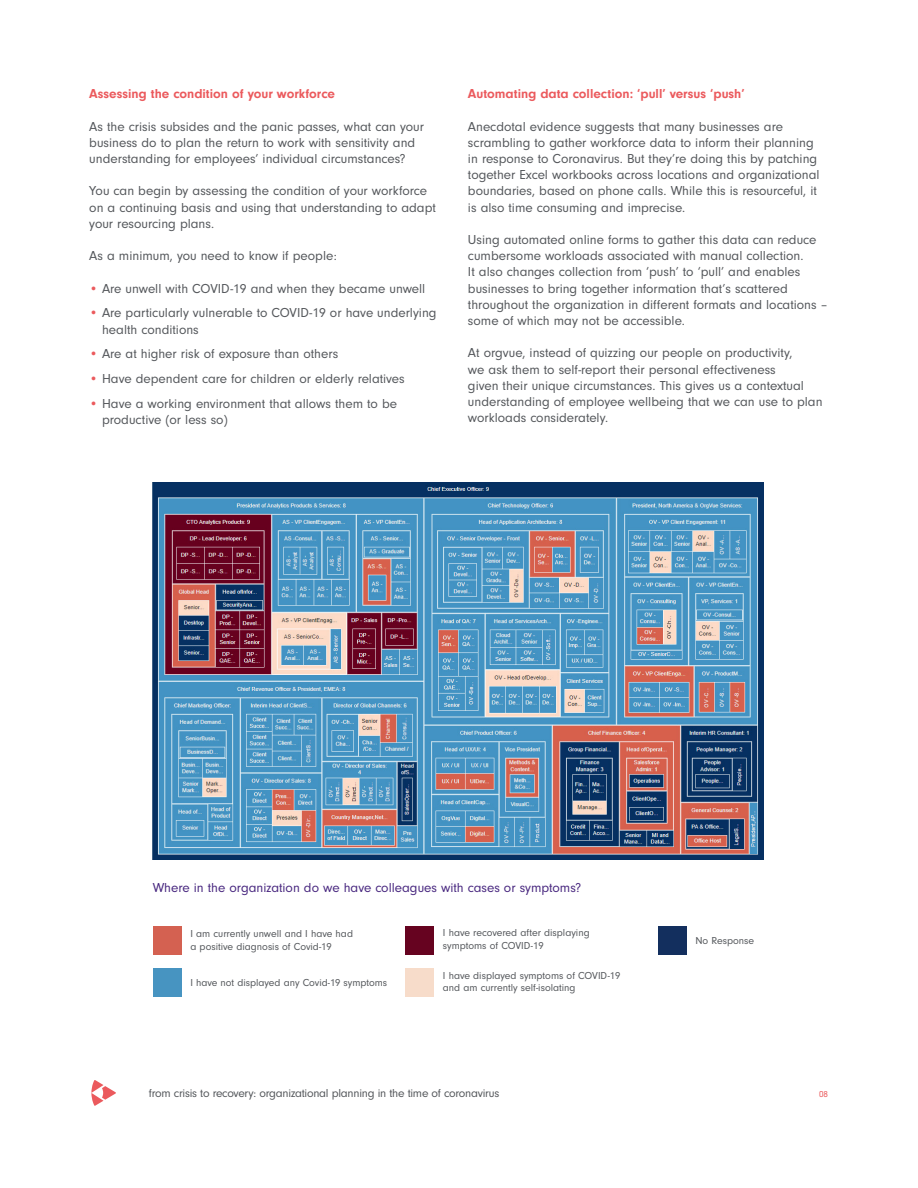
<style>
.page{position:relative;width:918px;height:1188px;background:#fff}
.page>*{position:absolute;margin:0;border:0;box-sizing:border-box;transform-origin:0 0}
.t1{font:13.5px/16.2px "Neuzeit Gro";color:#54575b}
.t2{font:700 13.5px "Neuzeit Gro";color:#eb5a5d}
.t3{font:13.5px "Neuzeit Gro";color:#48277f}
.t4{font:12px "Neuzeit Gro";letter-spacing:-.02em;color:#54575b}
.t5{font:10.5px/12.6px "Neuzeit Gro";color:#54575b}
.t6{font:9px "Neuzeit Gro";color:#eb5a5d}
.s1{color:#eb5a5d}
</style>
<div class="page">
<svg style="left:91px;top:1080px;width:25px;height:26px"></svg>
<img style="left:153px;top:482px;width:611px;height:377px">
<div style="left:405px;top:968px;width:29px;height:29px;background:#f7dcca"></div>
<div style="left:658px;top:926px;width:29px;height:29px;background:#132f5e"></div>
<div style="left:153px;top:968px;width:29px;height:29px;background:#4794c1"></div>
<div style="left:153px;top:926px;width:29px;height:29px;background:#d46151"></div>
<div style="left:405px;top:926px;width:29px;height:29px;background:#660320"></div>
<p class="t2" style="left:89px;top:86px;width:247px">Assessing the condition of your workforce</p>
<p class="t1" style="left:89px;top:118px;width:336px">As the crisis subsides and the panic passes, what can your business do to plan the return to work with sensitivity and understanding for employees’ individual circumstances?</p>
<p class="t1" style="left:89px;top:183px;width:348px">You can begin by assessing the condition of your workforce on a continuing basis and using that understanding to adapt your resourcing plans.</p>
<p class="t1" style="left:89px;top:248px;width:249px">As a minimum, you need to know if people:</p>
<p class="t1" style="left:89px;top:280px;width:338px"><span class="s1">•</span> Are unwell with COVID-19 and when they became unwell</p>
<p class="t1" style="left:102px;top:305px;width:336px;text-indent:-13px"><span class="s1">•</span> Are particularly vulnerable to COVID-19 or have underlying health conditions</p>
<p class="t1" style="left:89px;top:346px;width:250px"><span class="s1">•</span> Are at higher risk of exposure than others</p>
<p class="t1" style="left:89px;top:371px;width:317px"><span class="s1">•</span> Have dependent care for children or elderly relatives</p>
<p class="t1" style="left:102px;top:395px;width:296px;text-indent:-13px"><span class="s1">•</span> Have a working environment that allows them to be productive (or less so)</p>
<p class="t2" style="left:468px;top:86px;width:278px">Automating data collection: ‘pull’ versus ‘push’</p>
<p class="t1" style="left:468px;top:118px;width:353px">Anecdotal evidence suggests that many businesses are scrambling to gather workforce data to inform their planning in response to Coronavirus. But they’re doing this by patching together Excel workbooks across locations and organizational boundaries, based on phone calls. While this is resourceful, it is also time consuming and imprecise.</p>
<p class="t1" style="left:468px;top:232px;width:361px">Using automated online forms to gather this data can reduce cumbersome workloads associated with manual collection.<br>It also changes collection from ‘push’ to ‘pull’ and enables businesses to bring together information that’s scattered throughout the organization in different formats and locations – some of which may not be accessible.</p>
<p class="t1" style="left:468px;top:345px;width:356px">At orgvue, instead of quizzing our people on productivity,<br>we ask them to self-report their personal effectiveness<br>given their unique circumstances. This gives us a contextual understanding of employee wellbeing that we can use to plan workloads considerately.</p>
<p class="t3" style="left:153px;top:881px;width:430px">Where in the organization do we have colleagues with cases or symptoms?</p>
<p class="t5" style="left:190px;top:928px;width:164px">I am currently unwell and I have had a positive diagnosis of Covid-19</p>
<p class="t5" style="left:443px;top:927px;width:148px">I have recovered after displaying symptoms of COVID-19</p>
<p class="t5" style="left:190px;top:976px;width:198px">I have not displayed any Covid-19 symptoms</p>
<p class="t5" style="left:443px;top:969px;width:179px">I have displayed symptoms of COVID-19 and am currently self-isolating</p>
<p class="t4" style="left:149px;top:1087px;width:352px">from crisis to recovery: organizational planning in the time of coronavirus</p>
<p class="t5" style="left:695px;top:934px;width:60px">No Response</p>
<p class="t6" style="left:819px;top:1089px;width:10px">08</p>
</div>
